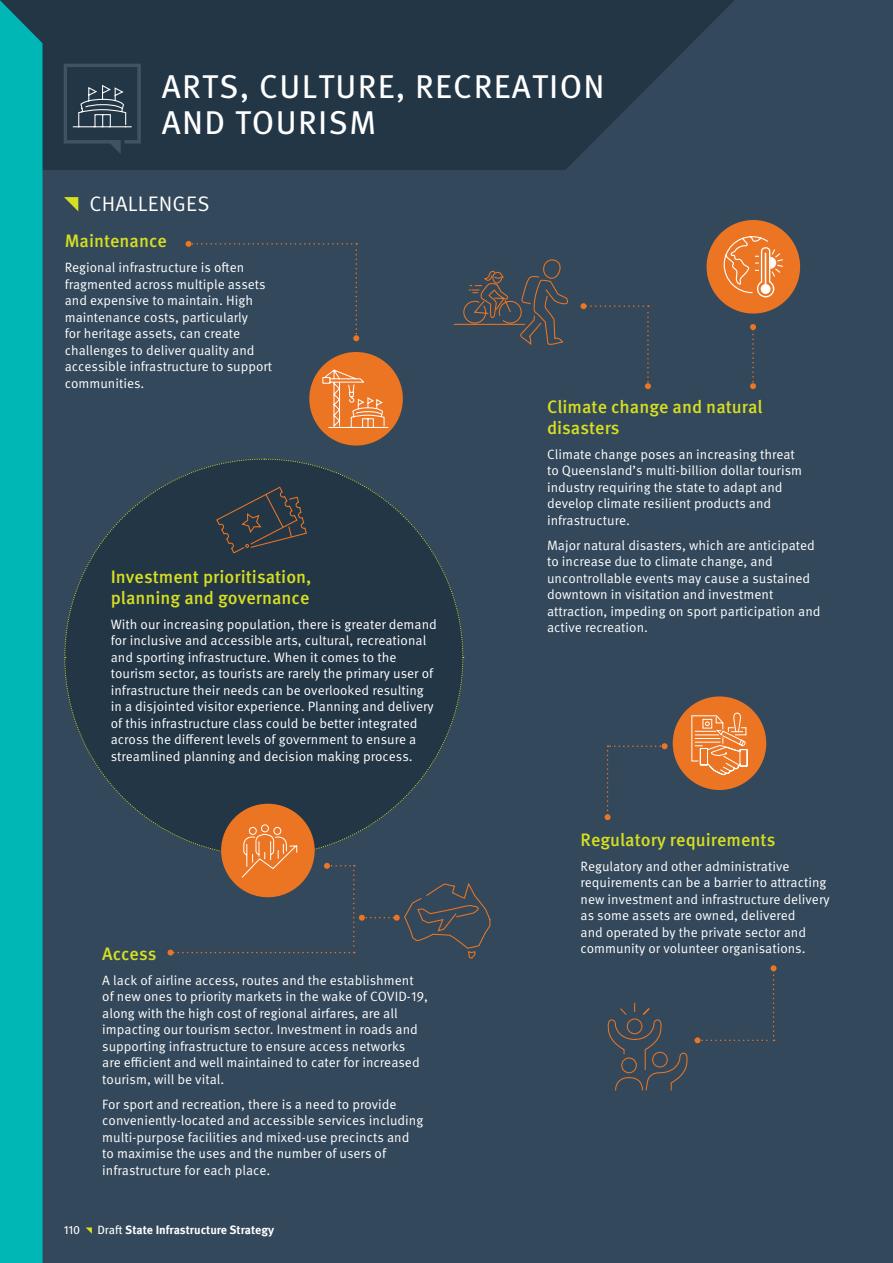
<style>
.page{position:relative;width:893px;height:1263px;background:#33485a}
.page>*{position:absolute;margin:0;border:0;box-sizing:border-box;transform-origin:0 0}
.t1{font:33px/36px "Meta Pro";letter-spacing:.04em;color:#fff}
.t2{font:21px "Meta Pro Norm";letter-spacing:.01em;color:#fff}
.t3{font:500 18px/21px "Meta Pro";color:#d6df21}
.t4{font:13.5px/16.5px "Meta Pro Norm";color:#fff}
.t5{font:700 12px "Meta Pro";letter-spacing:-.005em;color:#fff}
.t6{font:12px "Meta Pro";color:#fff}
.s1{font-weight:400}
</style>
<div class="page">
<svg style="left:43px;top:0;width:691px;height:170px;background:#253848"></svg>
<svg style="left:64px;top:197px;width:14px;height:14px"></svg>
<svg style="left:186px;top:241px;width:173px;height:100px"></svg>
<div style="left:309px;top:352px;width:94px;height:94px;background:#ec7523;border-radius:50%"></div>
<div style="left:673px;top:696px;width:93px;height:94px;background:#ec7523;border-radius:50%"></div>
<svg style="left:580px;top:303px;width:71px;height:86px"></svg>
<svg style="left:750px;top:324px;width:6px;height:65px"></svg>
<svg style="left:64px;top:64px;width:77px;height:90px"></svg>
<svg style="left:605px;top:743px;width:63px;height:77px"></svg>
<svg style="left:694px;top:965px;width:83px;height:78px"></svg>
<div style="left:707px;top:220px;width:93px;height:94px;background:#ec7523;border-radius:50%"></div>
<svg style="left:723px;top:236px;width:60px;height:62px"></svg>
<svg style="left:691px;top:712px;width:57px;height:64px"></svg>
<svg style="left:607px;top:1002px;width:81px;height:89px"></svg>
<svg style="left:322px;top:369px;width:67px;height:59px"></svg>
<svg style="left:453px;top:259px;width:115px;height:86px"></svg>
<svg style="left:64px;top:458px;width:427px;height:501px"></svg>
<div style="left:0;top:0;width:43px;height:1263px;background:#00b7b6"></div>
<svg style="left:86px;top:1227px;width:6px;height:7px"></svg>
<h1 class="t1" style="left:162px;top:66px;width:444px">ARTS, CULTURE, RECREATION<br>AND TOURISM</h1>
<h2 class="t2" style="left:89px;top:188px;width:122px">CHALLENGES</h2>
<h3 class="t3" style="left:65px;top:230px;width:104px">Maintenance</h3>
<p class="t4" style="left:65px;top:259px;width:209px">Regional infrastructure is often fragmented across multiple assets and expensive to maintain. High maintenance costs, particularly<br>for heritage assets, can create challenges to deliver quality and accessible infrastructure to support communities.</p>
<h3 class="t3" style="left:111px;top:565px;width:202px">Investment prioritisation, planning and governance</h3>
<p class="t4" style="left:111px;top:615px;width:328px">With our increasing population, there is greater demand for inclusive and accessible arts, cultural, recreational and sporting infrastructure. When it comes to the tourism sector, as tourists are rarely the primary user of infrastructure their needs can be overlooked resulting in a disjointed visitor experience. Planning and delivery of this infrastructure class could be better integrated across the different levels of government to ensure a streamlined planning and decision making process.</p>
<h3 class="t3" style="left:102px;top:942px;width:56px">Access</h3>
<p class="t4" style="left:102px;top:971px;width:327px">A lack of airline access, routes and the establishment of new ones to priority markets in the wake of COVID-19, along with the high cost of regional airfares, are all impacting our tourism sector. Investment in roads and supporting infrastructure to ensure access networks<br>are efficient and well maintained to cater for increased tourism, will be vital.</p>
<p class="t4" style="left:102px;top:1095px;width:323px">For sport and recreation, there is a need to provide conveniently-located and accessible services including multi-purpose facilities and mixed-use precincts and to maximise the uses and the number of users of infrastructure for each place.</p>
<p class="t6" style="left:64px;top:1220px;width:18px">110</p>
<p class="t5" style="left:97px;top:1220px;width:179px"><span class="s1">Draft</span> State Infrastructure Strategy</p>
<h3 class="t3" style="left:547px;top:395px;width:217px">Climate change and natural disasters</h3>
<p class="t4" style="left:547px;top:445px;width:257px">Climate change poses an increasing threat to Queensland’s multi-billion dollar tourism industry requiring the state to adapt and develop climate resilient products and infrastructure.</p>
<p class="t4" style="left:547px;top:536px;width:275px">Major natural disasters, which are anticipated to increase due to climate change, and uncontrollable events may cause a sustained downtown in visitation and investment attraction, impeding on sport participation and active recreation.</p>
<h3 class="t3" style="left:580px;top:828px;width:196px">Regulatory requirements</h3>
<p class="t4" style="left:580px;top:857px;width:250px">Regulatory and other administrative requirements can be a barrier to attracting new investment and infrastructure delivery as some assets are owned, delivered<br>and operated by the private sector and community or volunteer organisations.</p>
</div>
